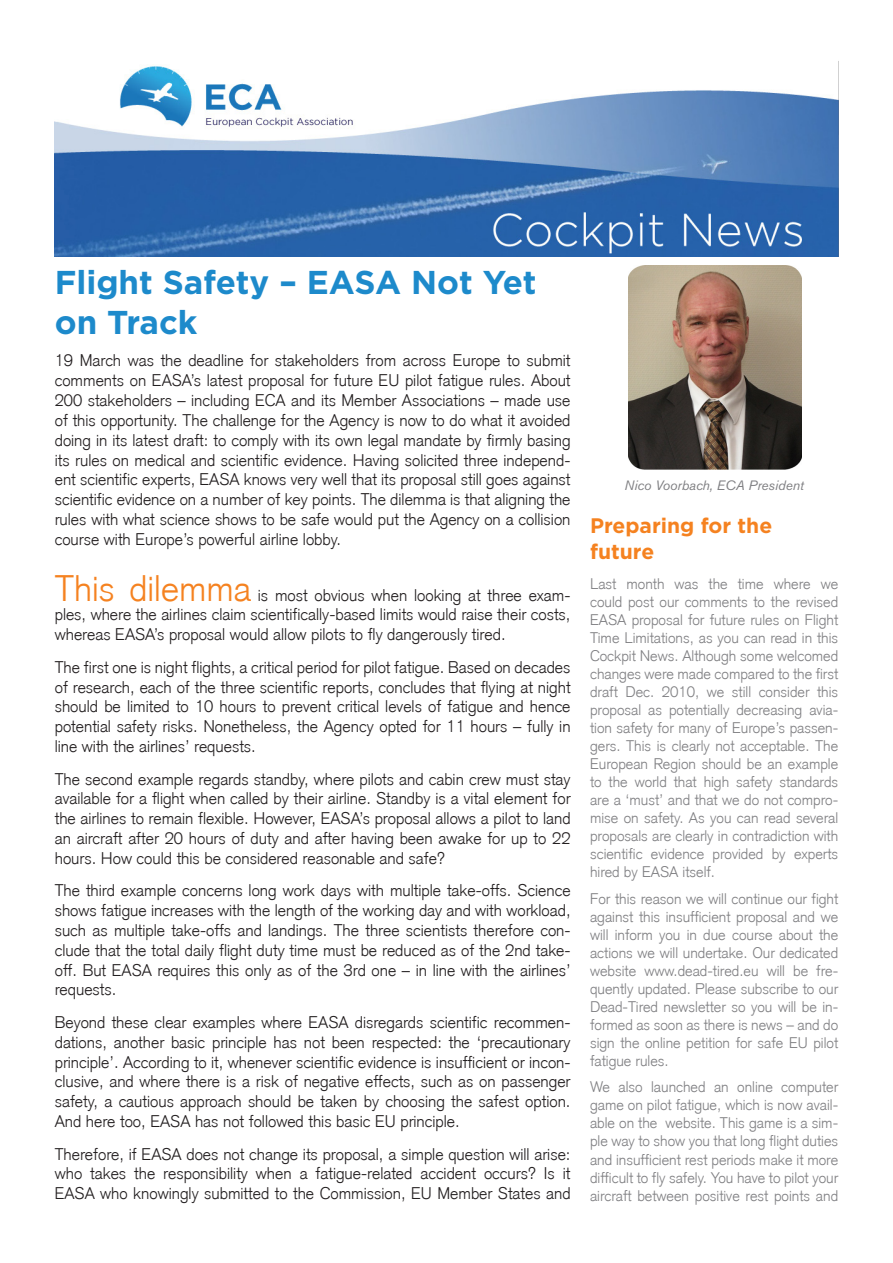
<style>
.page{position:relative;width:893px;height:1263px;background:#fff}
.page>*{position:absolute;margin:0;border:0;box-sizing:border-box;transform-origin:0 0}
.t1{font:700 33px/39.6px "Gotham HTF";color:#1d8acb}
.t2{font:700 21px "Gotham HTF";color:#f58220}
.t3{font:300 16.5px/19.8px "Akzidenz Grotesk";color:#231f20;text-align:justify}
.t4{font:300 15px/18px "Akzidenz Grotesk";color:#808083;text-align:justify}
.t5{font:italic 13.5px "Akzidenz Grotesk BE";color:#808083}
.s1{font-size:36px;color:#f58220}
</style>
<div class="page">
<img style="left:54px;top:61px;width:785px;height:196px">
<img style="left:628px;top:265px;width:173px;height:204px">
<p class="t1" style="left:55px;top:262px;width:483px">Flight Safety – EASA Not Yet on Track</p>
<p class="t3" style="left:55px;top:351px;width:517px">19 March was the deadline for stakeholders from across Europe to submit comments on EASA’s latest proposal for future EU pilot fatigue rules. About 200 stakeholders – including ECA and its Member Associations – made use of this opportunity. The challenge for the Agency is now to do what it avoided doing in its latest draft: to comply with its own legal mandate by firmly basing its rules on medical and scientific evidence. Having solicited three independ&shy;ent scientific experts, EASA knows very well that its proposal still goes against scientific evidence on a number of key points. The dilemma is that aligning the rules with what science shows to be safe would put the Agency on a collision course with Europe’s powerful airline lobby.</p>
<p class="t3" style="left:55px;top:585px;width:517px"><span class="s1">This dilemma</span> is most obvious when looking at three exam&shy;ples, where the airlines claim scientifically-based limits would raise their costs, whereas EASA’s proposal would allow pilots to fly dangerously tired.</p>
<p class="t3" style="left:55px;top:657px;width:517px">The first one is night flights, a critical period for pilot fatigue. Based on decades of research, each of the three scientific reports, concludes that flying at night should be limited to 10 hours to prevent critical levels of fatigue and hence potential safety risks. Nonetheless, the Agency opted for 11 hours – fully in line with the airlines’ requests.</p>
<p class="t3" style="left:55px;top:769px;width:517px">The second example regards standby, where pilots and cabin crew must stay available for a flight when called by their airline. Standby is a vital element for the airlines to remain flexible. However, EASA’s proposal allows a pilot to land an aircraft after 20 hours of duty and after having been awake for up to 22 hours. How could this be considered reasonable and safe?</p>
<p class="t3" style="left:55px;top:881px;width:517px">The third example concerns long work days with multiple take-offs. Science shows fatigue increases with the length of the working day and with workload, such as multiple take-offs and landings. The three scientists therefore con&shy;clude that the total daily flight duty time must be reduced as of the 2nd take&shy;off. But EASA requires this only as of the 3rd one – in line with the airlines’ requests.</p>
<p class="t3" style="left:55px;top:1012px;width:517px">Beyond these clear examples where EASA disregards scientific recommen&shy;dations, another basic principle has not been respected: the ‘precautionary principle’. According to it, whenever scientific evidence is insufficient or incon&shy;clusive, and where there is a risk of negative effects, such as on passenger safety, a cautious approach should be taken by choosing the safest option.<br>And here too, EASA has not followed this basic EU principle.</p>
<p class="t3" style="left:55px;top:1144px;width:517px">Therefore, if EASA does not change its proposal, a simple question will arise: who takes the responsibility when a fatigue-related accident occurs? Is it EASA who knowingly submitted to the Commission, EU Member States and</p>
<p class="t5" style="left:624px;top:477px;width:181px">Nico Voorbach, ECA President</p>
<p class="t2" style="left:590px;top:514px;width:184px">Preparing for the</p>
<p class="t2" style="left:590px;top:539px;width:66px">future</p>
<p class="t4" style="left:590px;top:575px;width:250px">Last month was the time where we could post our comments to the revised EASA proposal for future rules on Flight Time Limitations, as you can read in this Cockpit News. Although some welcomed changes were made compared to the first draft Dec. 2010, we still consider this proposal as potentially decreasing avia&shy;tion safety for many of Europe’s passen&shy;gers. This is clearly not acceptable. The European Region should be an example to the world that high safety standards are a ‘must’ and that we do not compro&shy;mise on safety. As you can read several proposals are clearly in contradiction with scientific evidence provided by experts hired by EASA itself.</p>
<p class="t4" style="left:590px;top:890px;width:250px">For this reason we will continue our fight against this insufficient proposal and we will inform you in due course about the actions we will undertake. Our dedicated website www.dead-tired.eu will be fre&shy;quently updated. Please subscribe to our Dead-Tired newsletter so you will be in&shy;formed as soon as there is news – and do sign the online petition for safe EU pilot fatigue rules.</p>
<p class="t4" style="left:590px;top:1078px;width:250px">We also launched an online computer game on pilot fatigue, which is now avail&shy;able on the website. This game is a sim&shy;ple way to show you that long flight duties and insufficient rest periods make it more difficult to fly safely. You have to pilot your aircraft between positive rest points and</p>
</div>
